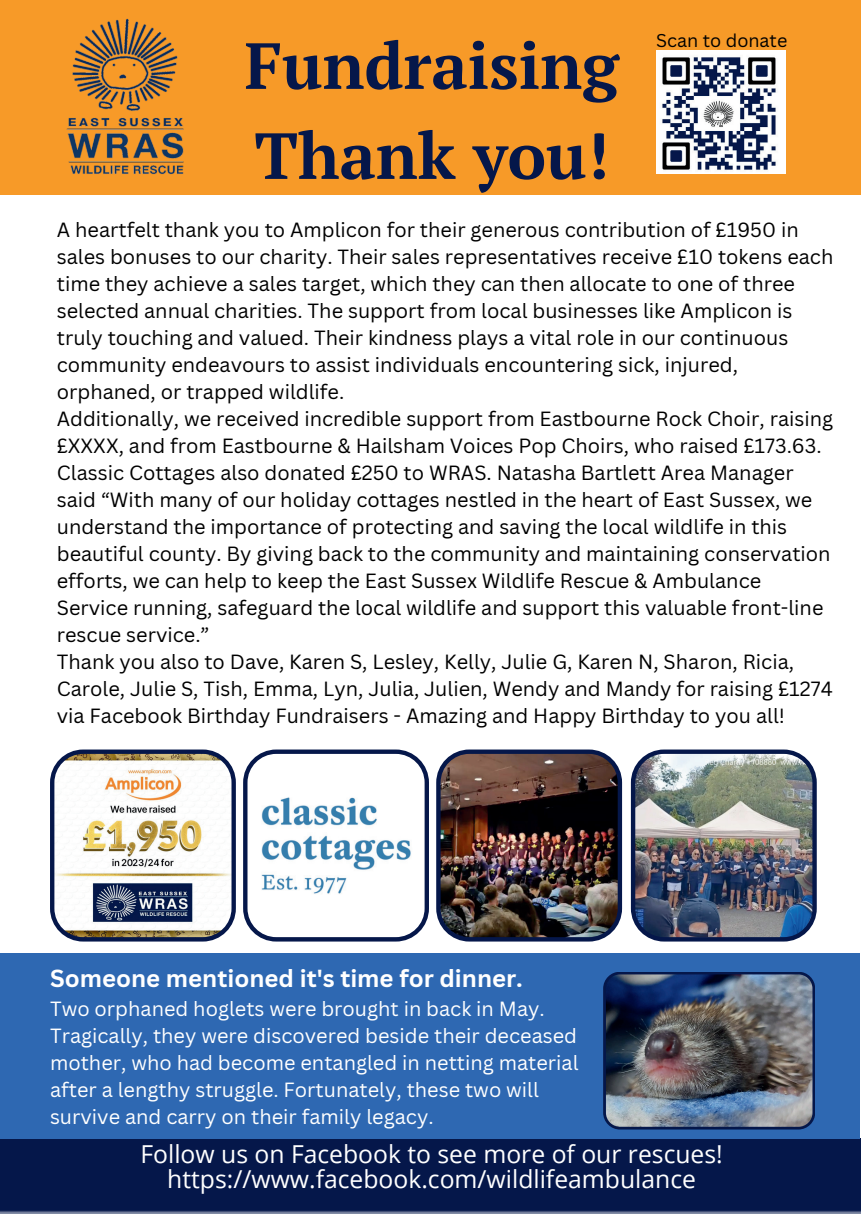
<style>
.page{position:relative;width:861px;height:1214px;background:#fff}
.page>*{position:absolute;margin:0;border:0;box-sizing:border-box;transform-origin:0 0}
.t1{font:700 65px/90px "PT Serif";color:#05174a}
.t2{font:24.8px/25.4px "Open Sans";color:#fff;text-align:center}
.t3{font:700 24px "Canva Sans";color:#fff}
.t4{font:20px/27px "Canva Sans";color:#000}
.t5{font:20px/27px "Canva Sans";color:#fff}
.t6{font:18px "Canva Sans";color:#000}
</style>
<div class="page">
<div style="left:1px;top:1138px;width:859px;height:75px;background:#05174a"></div>
<div style="left:0;top:953px;width:860px;height:185px;background:#2e68b2"></div>
<img style="left:50px;top:749px;width:186px;height:192px">
<div style="left:0;top:0;width:861px;height:195px;background:#f79a28"></div>
<img style="left:66px;top:18px;width:118px;height:157px">
<img style="left:656px;top:51px;width:129px;height:123px">
<svg style="left:243px;top:749px;width:186px;height:192px"></svg>
<img style="left:436px;top:749px;width:186px;height:192px">
<img style="left:631px;top:749px;width:186px;height:192px">
<img style="left:603px;top:972px;width:212px;height:157px">
<h1 class="t1" style="left:245px;top:20px;width:376px">Fundraising<br>Thank you!</h1>
<p class="t6" style="left:656px;top:29px;width:133px">Scan to donate</p>
<p class="t4" style="left:57px;top:216px;width:778px">A heartfelt thank you to Amplicon for their generous contribution of £1950 in sales bonuses to our charity. Their sales representatives receive £10 tokens each time they achieve a sales target, which they can then allocate to one of three selected annual charities. The support from local businesses like Amplicon is truly touching and valued. Their kindness plays a vital role in our continuous community endeavours to assist individuals encountering sick, injured, orphaned, or trapped wildlife.<br>Additionally, we received incredible support from Eastbourne Rock Choir, raising £XXXX, and from Eastbourne &amp; Hailsham Voices Pop Choirs, who raised £173.63.<br>Classic Cottages also donated £250 to WRAS. Natasha Bartlett Area Manager said “With many of our holiday cottages nestled in the heart of East Sussex, we understand the importance of protecting and saving the local wildlife in this beautiful county. By giving back to the community and maintaining conservation efforts, we can help to keep the East Sussex Wildlife Rescue &amp; Ambulance Service running, safeguard the local wildlife and support this valuable front-line rescue service.”<br>Thank you also to Dave, Karen S, Lesley, Kelly, Julie G, Karen N, Sharon, Ricia, Carole, Julie S, Tish, Emma, Lyn, Julia, Julien, Wendy and Mandy for raising £1274 via Facebook Birthday Fundraisers - Amazing and Happy Birthday to you all!</p>
<p class="t3" style="left:50px;top:964px;width:474px">Someone mentioned it's time for dinner.</p>
<p class="t5" style="left:50px;top:994px;width:530px">Two orphaned hoglets were brought in back in May.<br>Tragically, they were discovered beside their deceased mother, who had become entangled in netting material after a lengthy struggle. Fortunately, these two will survive and carry on their family legacy.</p>
<p class="t2" style="left:140px;top:1140px;width:584px">Follow us on Facebook to see more of our rescues! https://www.facebook.com/wildlifeambulance</p>
</div>
